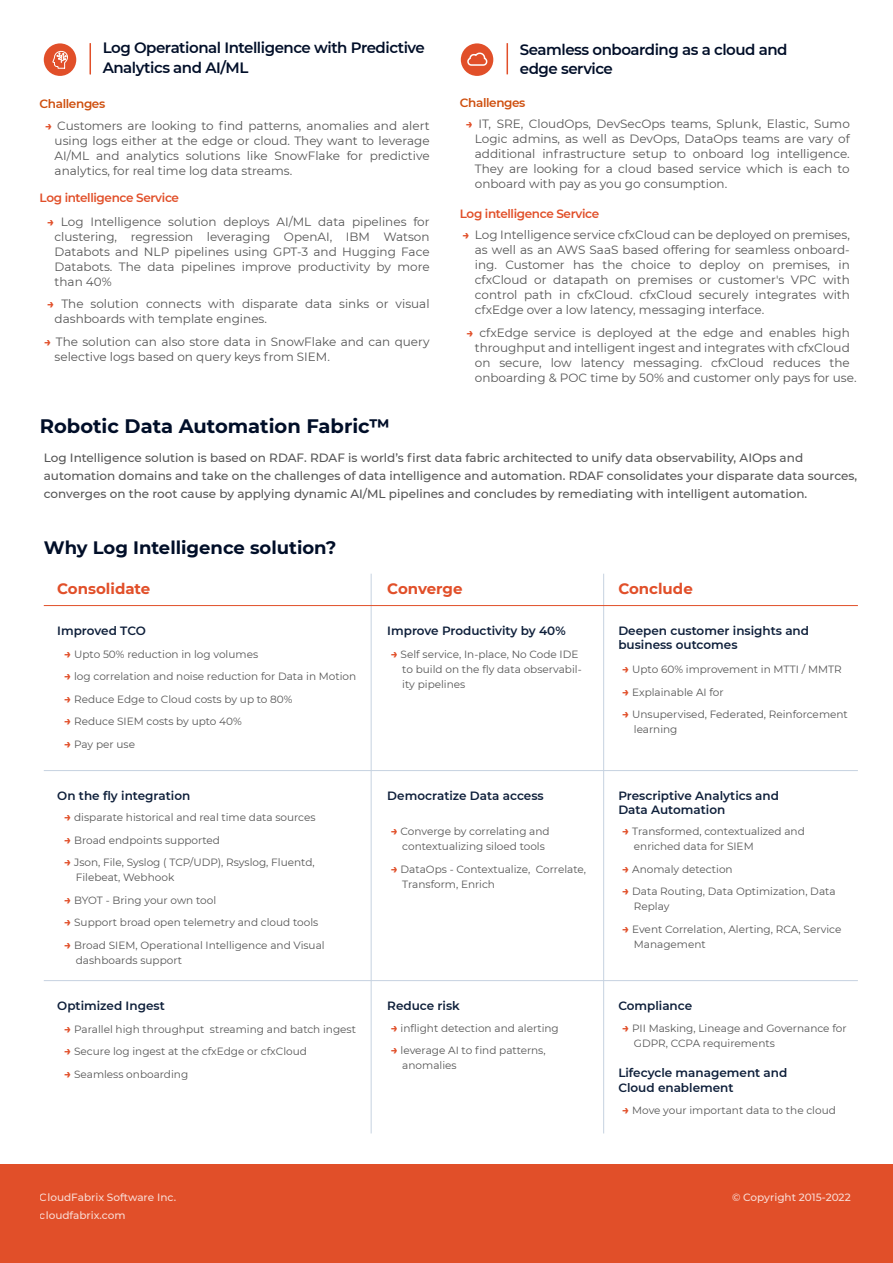
<style>
.page{position:relative;width:893px;height:1263px;background:#fff}
.page>*{position:absolute;margin:0;border:0;box-sizing:border-box;transform-origin:0 0}
.t1{font:700 19.5px "Montserrat";color:#000e28}
.t2{font:700 18px "Montserrat";color:#000e28}
.t3{font:600 15px/19.5px "Montserrat";letter-spacing:-.03em;color:#000e28}
.t4{font:700 15px "Montserrat";color:#e14f29}
.t5{font:12px/15px "Montserrat";color:#555;text-align:justify}
.t6{font:500 12px/18px "Montserrat";color:#555}
.t7{font:600 12px/14.4px "Montserrat";color:#0e1f3a}
.t8{font:600 12px "Montserrat";letter-spacing:-.03em;color:#e14f29}
.t9{font:600 12px "Montserrat";letter-spacing:-.03em;color:#ce4e0d}
.t10{font:10.5px/15px "Montserrat";color:#555}
.t11{font:500 10.5px/18px "Montserrat";color:#fff}
.s1{font-weight:700;color:#e14f29}
.s2{font-weight:700;font-size:12px;color:#e14f29}
</style>
<div class="page">
<div style="left:0;top:1165px;width:893px;height:98px;background:#e14f29"></div>
<hr style="left:371px;top:574px;width:1px;height:559px;background:#c6d2e0">
<hr style="left:603px;top:574px;width:1px;height:559px;background:#c6d2e0">
<hr style="left:44px;top:770px;width:814px;height:1px;background:#c6d2e0">
<hr style="left:44px;top:605px;width:814px;height:1px;background:#e14f29">
<hr style="left:44px;top:980px;width:814px;height:1px;background:#c6d2e0">
<hr style="left:90px;top:43px;width:1px;height:31px;background:#e14f29">
<div style="left:44px;top:43px;width:32px;height:33px;background:#e14f29;border-radius:50%"></div>
<svg style="left:52px;top:51px;width:16px;height:18px"></svg>
<hr style="left:507px;top:43px;width:1px;height:31px;background:#e14f29">
<div style="left:461px;top:43px;width:32px;height:33px;background:#e14f29;border-radius:50%"></div>
<svg style="left:467px;top:52px;width:21px;height:14px"></svg>
<p class="t3" style="left:103px;top:38px;width:324px">Log Operational Intelligence with Predictive<br>Analytics and AI/ML</p>
<p class="t9" style="left:40px;top:95px;width:67px">Challenges</p>
<p class="t5" style="left:55px;top:117px;width:377px;text-indent:-9px"><span class="s1">→</span> Customers are looking to find patterns, anomalies and alert using logs either at the edge or cloud. They want to leverage AI/ML and analytics solutions like SnowFlake for predictive analytics, for real time log data streams.</p>
<p class="t8" style="left:40px;top:189px;width:141px">Log intelligence Service</p>
<p class="t5" style="left:55px;top:213px;width:377px;text-indent:-8px"><span class="s1">→</span> Log Intelligence solution deploys AI/ML data pipelines for clustering, regression leveraging OpenAI, IBM Watson Databots and NLP pipelines using GPT-3 and Hugging Face Databots. The data pipelines improve productivity by more than 40%</p>
<p class="t5" style="left:55px;top:296px;width:376px;text-indent:-7px"><span class="s1">→</span> The solution connects with disparate data sinks or visual dashboards with template engines.</p>
<p class="t5" style="left:55px;top:333px;width:376px;text-indent:-10px"><span class="s1">→</span> The solution can also store data in SnowFlake and can query selective logs based on query keys from SIEM.</p>
<h1 class="t1" style="left:40px;top:412px;width:352px">Robotic Data Automation Fabric™</h1>
<p class="t3" style="left:520px;top:39px;width:269px">Seamless onboarding as a cloud and edge service</p>
<p class="t9" style="left:460px;top:94px;width:67px">Challenges</p>
<p class="t5" style="left:475px;top:116px;width:376px;text-indent:-9px"><span class="s1">→</span> IT, SRE, CloudOps, DevSecOps teams, Splunk, Elastic, Sumo Logic admins, as well as DevOps, DataOps teams are vary of additional infrastructure setup to onboard log intelligence.<br>They are looking for a cloud based service which is each to onboard with pay as you go consumption.</p>
<p class="t8" style="left:460px;top:206px;width:141px">Log intelligence Service</p>
<p class="t5" style="left:475px;top:227px;width:377px;text-indent:-12px"><span class="s1">→</span> Log Intelligence service cfxCloud can be deployed on premises, as well as an AWS SaaS based offering for seamless onboard&shy;ing. Customer has the choice to deploy on premises, in cfxCloud or datapath on premises or customer's VPC with control path in cfxCloud. cfxCloud securely integrates with cfxEdge over a low latency, messaging interface.</p>
<p class="t5" style="left:475px;top:325px;width:383px;text-align:left;text-indent:-8px"><span class="s1">→</span> cfxEdge service is deployed at the edge and enables high throughput and intelligent ingest and integrates with cfxCloud on secure, low latency messaging. cfxCloud reduces the onboarding &amp; POC time by 50% and customer only pays for use.</p>
<p class="t6" style="left:44px;top:448px;width:815px">Log Intelligence solution is based on RDAF. RDAF is world’s first data fabric architected to unify data observability, AIOps and automation domains and take on the challenges of data intelligence and automation. RDAF consolidates your disparate data sources, converges on the root cause by applying dynamic AI/ML pipelines and concludes by remediating with intelligent automation.</p>
<h2 class="t2" style="left:44px;top:534px;width:294px">Why Log Intelligence solution?</h2>
<p class="t4" style="left:57px;top:578px;width:95px">Consolidate</p>
<p class="t4" style="left:387px;top:578px;width:77px">Converge</p>
<p class="t4" style="left:618px;top:578px;width:76px">Conclude</p>
<p class="t7" style="left:57px;top:623px;width:90px">Improved TCO</p>
<p class="t7" style="left:387px;top:623px;width:180px">Improve Productivity by 40%</p>
<p class="t7" style="left:618px;top:623px;width:192px">Deepen customer insights and business outcomes</p>
<p class="t10" style="left:402px;top:646px;width:181px;text-indent:-12px"><span class="s2">→</span> Self service, In-place, No Code IDE to build on the fly data observabil&shy;ity pipelines</p>
<p class="t10" style="left:64px;top:646px;width:195px"><span class="s2">→</span> Upto 50% reduction in log volumes</p>
<p class="t10" style="left:64px;top:669px;width:293px"><span class="s2">→</span> log correlation and noise reduction for Data in Motion</p>
<p class="t10" style="left:64px;top:691px;width:230px"><span class="s2">→</span> Reduce Edge to Cloud costs by up to 80%</p>
<p class="t10" style="left:64px;top:714px;width:179px"><span class="s2">→</span> Reduce SIEM costs by upto 40%</p>
<p class="t10" style="left:64px;top:736px;width:72px"><span class="s2">→</span> Pay per use</p>
<p class="t10" style="left:622px;top:661px;width:221px"><span class="s2">→</span> Upto 60% improvement in MTTI / MMTR</p>
<p class="t10" style="left:622px;top:684px;width:103px"><span class="s2">→</span> Explainable AI for</p>
<p class="t10" style="left:634px;top:706px;width:215px;text-indent:-12px"><span class="s2">→</span> Unsupervised, Federated, Reinforcement learning</p>
<p class="t7" style="left:57px;top:788px;width:135px">On the fly integration</p>
<p class="t7" style="left:387px;top:788px;width:158px">Democratize Data access</p>
<p class="t7" style="left:618px;top:788px;width:162px">Prescriptive Analytics and<br>Data Automation</p>
<p class="t10" style="left:64px;top:810px;width:253px"><span class="s2">→</span> disparate historical and real time data sources</p>
<p class="t10" style="left:64px;top:832px;width:157px"><span class="s2">→</span> Broad endpoints supported</p>
<p class="t10" style="left:76px;top:855px;width:240px;text-indent:-12px"><span class="s2">→</span> Json, File, Syslog ( TCP/UDP), Rsyslog, Fluentd,<br>Filebeat, Webhook</p>
<p class="t10" style="left:64px;top:892px;width:153px"><span class="s2">→</span> BYOT - Bring your own tool</p>
<p class="t10" style="left:64px;top:915px;width:256px"><span class="s2">→</span> Support broad open telemetry and cloud tools</p>
<p class="t10" style="left:76px;top:937px;width:250px;text-indent:-12px"><span class="s2">→</span> Broad SIEM, Operational Intelligence and Visual dashboards support</p>
<p class="t10" style="left:634px;top:823px;width:172px;text-indent:-12px"><span class="s2">→</span> Transformed, contextualized and enriched data for SIEM</p>
<p class="t10" style="left:622px;top:861px;width:112px"><span class="s2">→</span> Anomaly detection</p>
<p class="t10" style="left:634px;top:883px;width:203px;text-indent:-12px"><span class="s2">→</span> Data Routing, Data Optimization, Data<br>Replay</p>
<p class="t10" style="left:634px;top:921px;width:209px;text-indent:-12px"><span class="s2">→</span> Event Correlation, Alerting, RCA, Service<br>Management</p>
<p class="t10" style="left:402px;top:823px;width:149px;text-indent:-12px"><span class="s2">→</span> Converge by correlating and contextualizing siloed tools</p>
<p class="t10" style="left:402px;top:861px;width:185px;text-indent:-12px"><span class="s2">→</span> DataOps - Contextualize, Correlate,<br>Transform, Enrich</p>
<p class="t7" style="left:57px;top:998px;width:109px">Optimized Ingest</p>
<p class="t7" style="left:387px;top:998px;width:74px">Reduce risk</p>
<p class="t7" style="left:618px;top:998px;width:75px">Compliance</p>
<p class="t10" style="left:391px;top:1020px;width:170px"><span class="s2">→</span> inflight detection and alerting</p>
<p class="t10" style="left:402px;top:1042px;width:145px;text-indent:-12px"><span class="s2">→</span> leverage AI to find patterns, anomalies</p>
<p class="t10" style="left:634px;top:1020px;width:214px;text-indent:-12px"><span class="s2">→</span> PII Masking, Lineage and Governance for<br>GDPR, CCPA requirements</p>
<p class="t10" style="left:64px;top:1021px;width:293px"><span class="s2">→</span> Parallel high throughput streaming and batch ingest</p>
<p class="t10" style="left:64px;top:1044px;width:244px"><span class="s2">→</span> Secure log ingest at the cfxEdge or cfxCloud</p>
<p class="t10" style="left:64px;top:1066px;width:125px"><span class="s2">→</span> Seamless onboarding</p>
<p class="t7" style="left:618px;top:1065px;width:171px">Lifecycle management and<br>Cloud enablement</p>
<p class="t10" style="left:622px;top:1102px;width:215px"><span class="s2">→</span> Move your important data to the cloud</p>
<p class="t11" style="left:40px;top:1188px;width:138px">CloudFabrix Software Inc. cloudfabrix.com</p>
<p class="t11" style="left:732px;top:1188px;width:120px">© Copyright 2015-2022</p>
</div>
